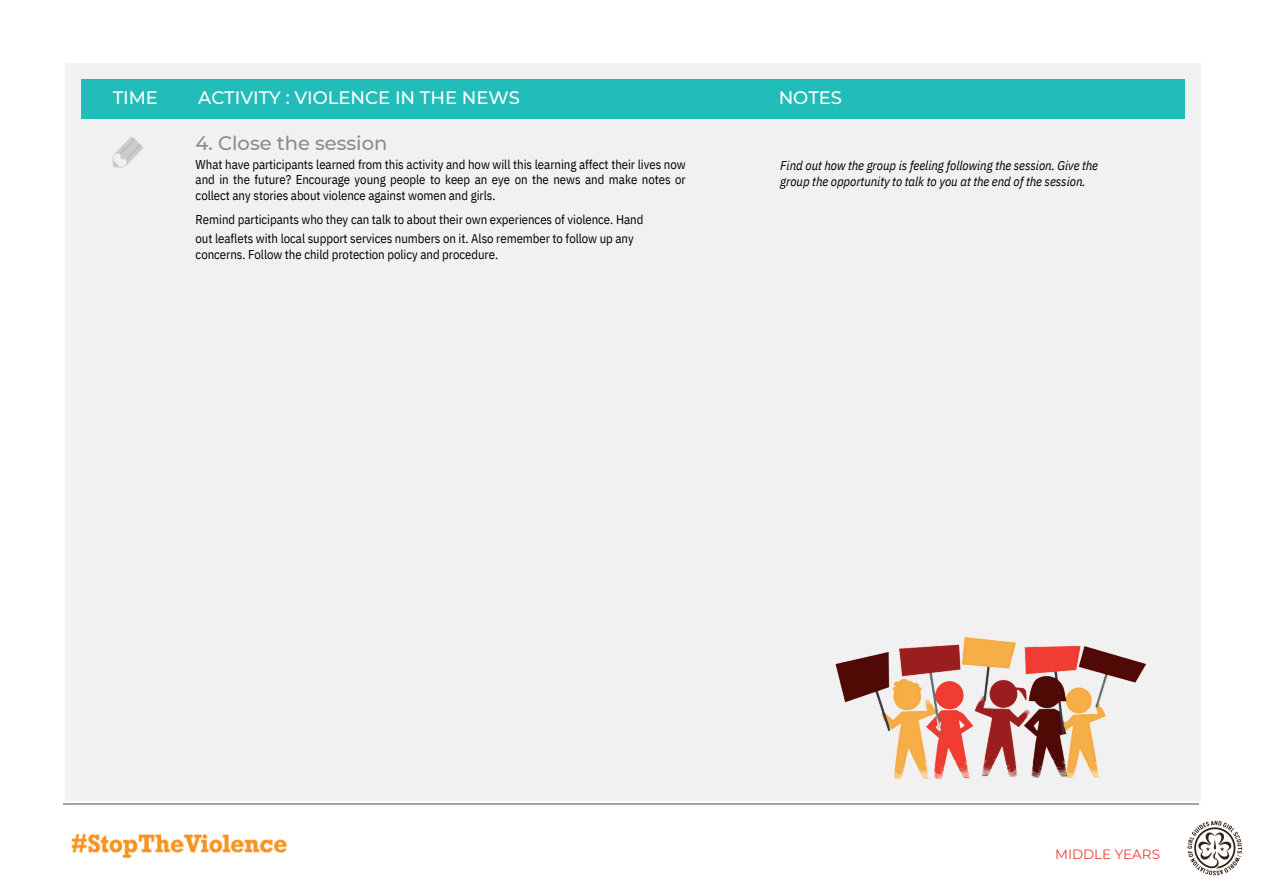
<style>
.page{position:relative;width:1263px;height:894px;background:#fff}
.page>*{position:absolute;margin:0;border:0;box-sizing:border-box;transform-origin:0 0}
.t1{font:500 19.5px "Montserrat";color:#8a8c8e}
.t2{font:500 18px "Montserrat";color:#fff}
.t3{font:13.5px "Montserrat";color:#ef4135}
.t4{font:12.75px/15.8px "IBM Plex Sans Cond";letter-spacing:-.005em;color:#000;text-align:justify}
.t5{font:italic 12.75px/15.8px "IBM Plex Sans Cond";letter-spacing:-.005em;color:#000}
</style>
<div class="page">
<hr style="left:64px;top:802px;width:1135px;height:2px;background:#9fa1a4">
<div style="left:65px;top:64px;width:1135px;height:735px;background:#f1f1f1"></div>
<div style="left:81px;top:80px;width:1103px;height:38px;background:#22bcb9"></div>
<svg style="left:112px;top:137px;width:31px;height:31px"></svg>
<img style="left:71px;top:834px;width:217px;height:24px">
<img style="left:835px;top:637px;width:312px;height:143px">
<img style="left:1187px;top:820px;width:56px;height:56px">
<p class="t2" style="left:113px;top:86px;width:47px">TIME</p>
<p class="t2" style="left:198px;top:86px;width:323px">ACTIVITY : VIOLENCE IN THE NEWS</p>
<p class="t2" style="left:779px;top:86px;width:65px">NOTES</p>
<p class="t1" style="left:196px;top:131px;width:193px">4. Close the session</p>
<p class="t4" style="left:196px;top:156px;width:492px">What have participants learned from this activity and how will this learning affect their lives now and in the future? Encourage young people to keep an eye on the news and make notes or collect any stories about violence against women and girls.</p>
<h1 class="t4" style="left:196px;top:211px;width:449px">Remind participants who they can talk to about their own experiences of violence. Hand</h1>
<p class="t4" style="left:196px;top:230px;width:440px">out leaflets with local support services numbers on it. Also remember to follow up any</p>
<p class="t4" style="left:196px;top:246px;width:304px">concerns. Follow the child protection policy and procedure.</p>
<p class="t5" style="left:780px;top:157px;width:319px">Find out how the group is feeling following the session. Give the group the opportunity to talk to you at the end of the session.</p>
<h2 class="t3" style="left:1055px;top:845px;width:106px">MIDDLE YEARS</h2>
</div>
